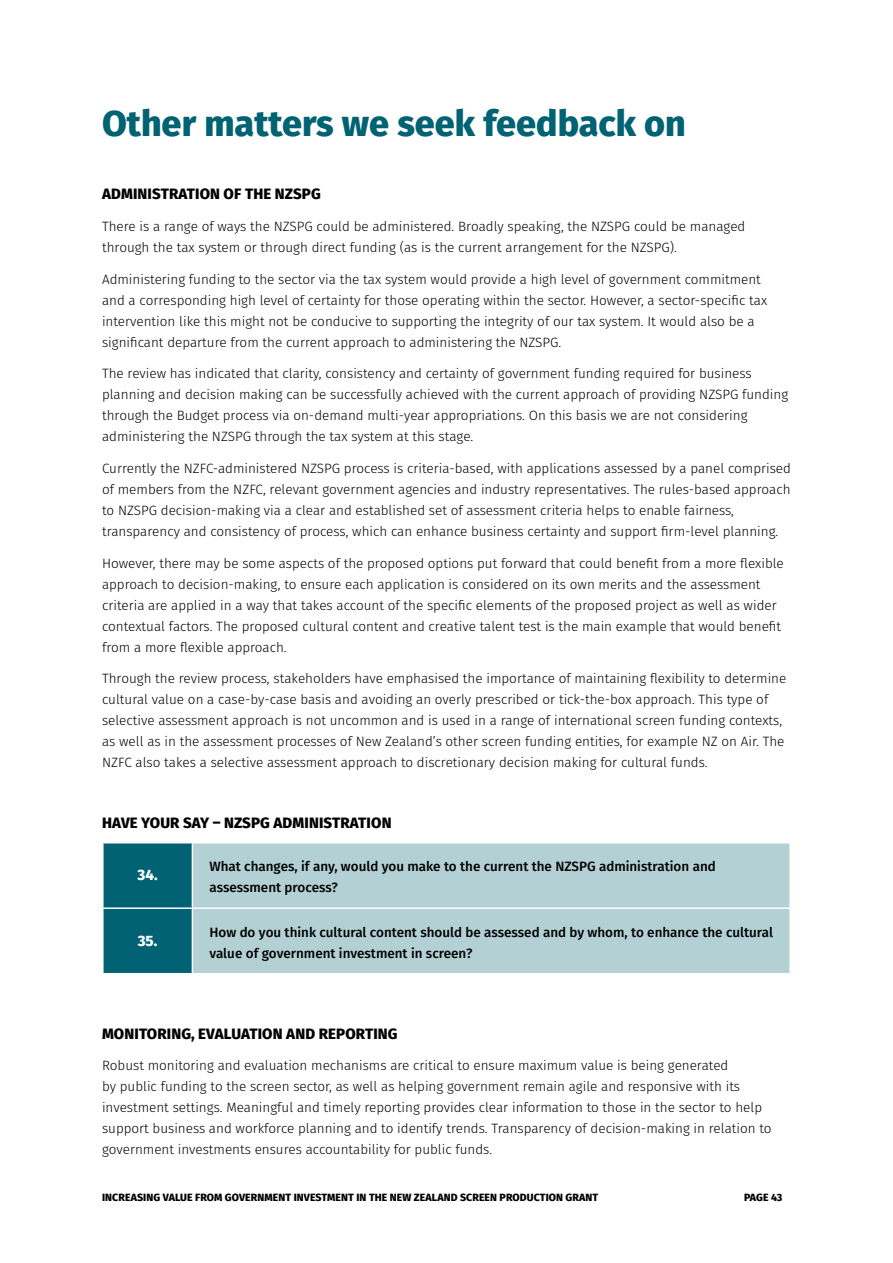
<style>
.page{position:relative;width:893px;height:1263px;background:#fff}
.page>*{position:absolute;margin:0;border:0;box-sizing:border-box;transform-origin:0 0}
.H2_-_Section_Title{font:800 36px "Fira Sans";color:#006272}
.H3_-_Body_Header{font:800 15px "Fira Sans";letter-spacing:.01em;color:#000}
.H3_-_Body_Header-2{font:800 15px "Fira Sans";color:#fff}
.Body_Copy{font:300 13.5px/21px "Fira Sans";color:#000}
.Body_Subhead{font:500 13.5px/21px "Fira Sans";color:#000}
.t1{font:800 10.5px "Fira Sans";letter-spacing:.01em;color:#000}
</style>
<div class="page">
<div style="left:104px;top:843px;width:88px;height:130px;background:#006272"></div>
<div style="left:193px;top:843px;width:596px;height:130px;background:#b3d0d5"></div>
<hr style="left:102px;top:907px;width:90px;height:2px;background:#fff">
<hr style="left:192px;top:907px;width:599px;height:2px;background:#fff">
<p class="H2_-_Section_Title" style="left:102px;top:92px;width:585px">Other matters we seek feedback on</p>
<p class="H3_-_Body_Header" style="left:102px;top:181px;width:220px">ADMINISTRATION OF THE NZSPG</p>
<p class="Body_Copy" style="left:102px;top:216px;width:645px">There is a range of ways the NZSPG could be administered. Broadly speaking, the NZSPG could be managed through the tax system or through direct funding (as is the current arrangement for the NZSPG).</p>
<p class="Body_Copy" style="left:102px;top:268px;width:667px">Administering funding to the sector via the tax system would provide a high level of government commitment and a corresponding high level of certainty for those operating within the sector. However, a sector-specific tax intervention like this might not be conducive to supporting the integrity of our tax system. It would also be a significant departure from the current approach to administering the NZSPG.</p>
<p class="Body_Copy" style="left:102px;top:363px;width:688px">The review has indicated that clarity, consistency and certainty of government funding required for business planning and decision making can be successfully achieved with the current approach of providing NZSPG funding through the Budget process via on-demand multi-year appropriations. On this basis we are not considering administering the NZSPG through the tax system at this stage.</p>
<p class="Body_Copy" style="left:102px;top:457px;width:690px">Currently the NZFC-administered NZSPG process is criteria-based, with applications assessed by a panel comprised of members from the NZFC, relevant government agencies and industry representatives. The rules-based approach to NZSPG decision-making via a clear and established set of assessment criteria helps to enable fairness, transparency and consistency of process, which can enhance business certainty and support firm-level planning.</p>
<p class="Body_Copy" style="left:102px;top:552px;width:683px">However, there may be some aspects of the proposed options put forward that could benefit from a more flexible approach to decision-making, to ensure each application is considered on its own merits and the assessment criteria are applied in a way that takes account of the specific elements of the proposed project as well as wider contextual factors. The proposed cultural content and creative talent test is the main example that would benefit from a more flexible approach.</p>
<p class="Body_Copy" style="left:102px;top:668px;width:686px">Through the review process, stakeholders have emphasised the importance of maintaining flexibility to determine cultural value on a case-by-case basis and avoiding an overly prescribed or tick-the-box approach. This type of selective assessment approach is not uncommon and is used in a range of international screen funding contexts, as well as in the assessment processes of New Zealand’s other screen funding entities, for example NZ on Air. The NZFC also takes a selective assessment approach to discretionary decision making for cultural funds.</p>
<p class="H3_-_Body_Header" style="left:102px;top:810px;width:291px">HAVE YOUR SAY – NZSPG ADMINISTRATION</p>
<p class="H3_-_Body_Header-2" style="left:138px;top:862px;width:22px">34.</p>
<p class="Body_Subhead" style="left:209px;top:855px;width:508px">What changes, if any, would you make to the current the NZSPG administration and assessment process?</p>
<p class="H3_-_Body_Header-2" style="left:138px;top:928px;width:21px">35.</p>
<p class="Body_Subhead" style="left:209px;top:921px;width:565px">How do you think cultural content should be assessed and by whom, to enhance the cultural value of government investment in screen?</p>
<p class="H3_-_Body_Header" style="left:102px;top:1020px;width:297px">MONITORING, EVALUATION AND REPORTING</p>
<p class="Body_Copy" style="left:102px;top:1055px;width:671px">Robust monitoring and evaluation mechanisms are critical to ensure maximum value is being generated<br>by public funding to the screen sector, as well as helping government remain agile and responsive with its investment settings. Meaningful and timely reporting provides clear information to those in the sector to help support business and workforce planning and to identify trends. Transparency of decision-making in relation to government investments ensures accountability for public funds.</p>
<p class="t1" style="left:102px;top:1188px;width:498px">INCREASING VALUE FROM GOVERNMENT INVESTMENT IN THE NEW ZEALAND SCREEN PRODUCTION GRANT</p>
<p class="t1" style="left:744px;top:1188px;width:40px">PAGE 43</p>
</div>
